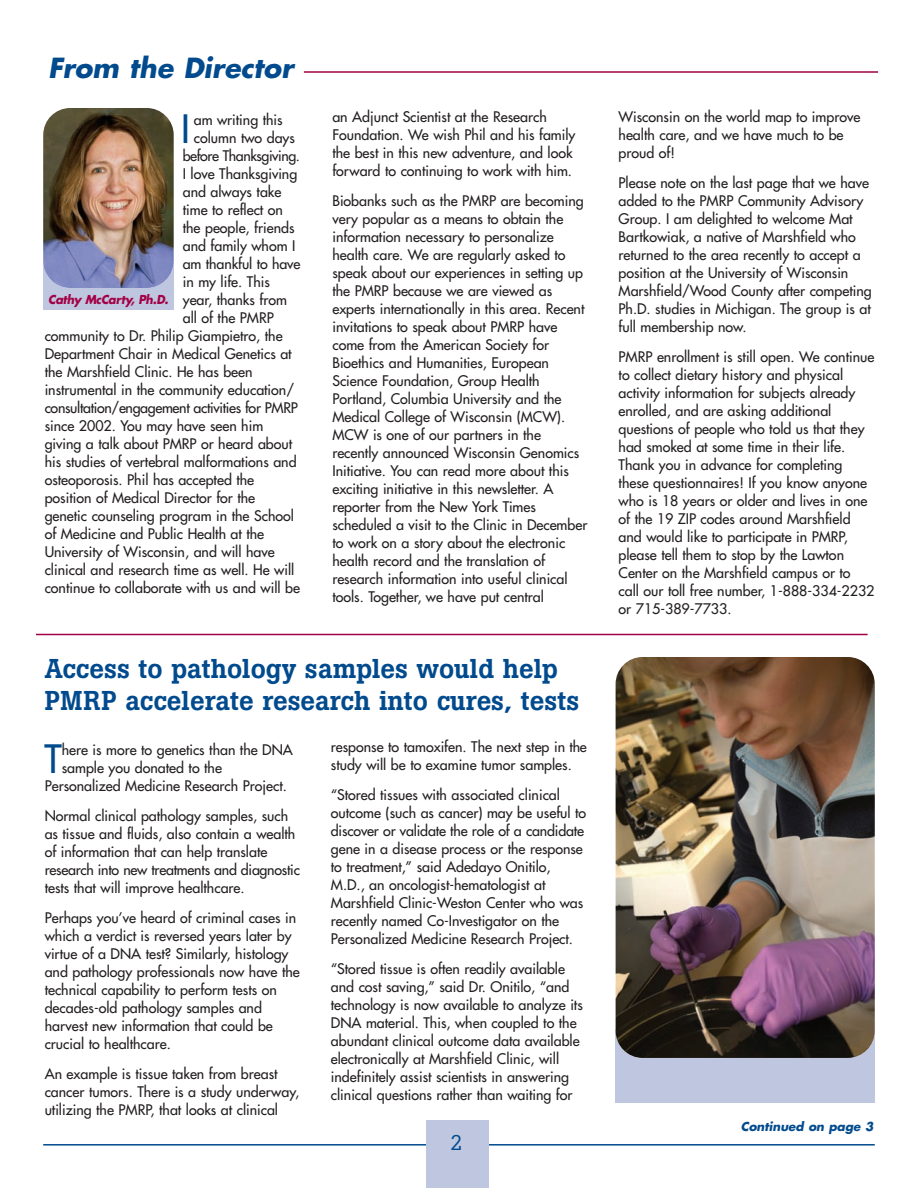
<style>
.page{position:relative;width:918px;height:1188px;background:#fff}
.page>*{position:absolute;margin:0;border:0;box-sizing:border-box;transform-origin:0 0}
.t1{font:38.1px "Futura";color:#004a8d}
.t2{font:500 27px/32.4px "Boton";color:#004a8d}
.t3{font:italic 700 27px "Futura";color:#004a8d}
.t4{font:21px "Boton";color:#004a8d}
.t5{font:14.25px/18px "Futura";color:#231f20}
.t6{font:14.25px "Futura";letter-spacing:-.025em;color:#231f20}
.t7{font:14.25px "Futura";letter-spacing:-.03em;color:#231f20}
.t8{font:italic 700 12px "Futura";letter-spacing:-.03em;color:#a30146;scale:.95 1}
.t9{font:italic 700 12px "Futura";color:#004a8d}
</style>
<div class="page">
<div style="left:43px;top:256px;width:131px;height:54px;background:#bfc7e0"></div>
<hr style="left:43px;top:1144px;width:832px;height:2px;background:#004a8d">
<div style="left:426px;top:1121px;width:63px;height:67px;background:#bfc7e0"></div>
<hr style="left:304px;top:71px;width:574px;height:2px;background:#a30146">
<hr style="left:36px;top:634px;width:832px;height:1px;background:#a30146">
<img style="left:43px;top:108px;width:131px;height:180px;border-radius:27px">
<div style="left:616px;top:1030px;width:259px;height:73px;background:#bfc7e0"></div>
<img style="left:616px;top:657px;width:259px;height:401px;border-radius:27px">
<h2 class="t3" style="left:48px;top:55px;width:247px">From the Director</h2>
<h1 class="t1" style="left:181px;top:110px;width:10px">I</h1>
<p class="t5" style="left:194px;top:111px;width:90px">am writing this</p>
<p class="t5" style="left:194px;top:129px;width:103px">column two days</p>
<p class="t7" style="left:183px;top:148px;width:119px">before Thanksgiving.</p>
<p class="t5" style="left:183px;top:165px;width:116px">I love Thanksgiving</p>
<p class="t5" style="left:183px;top:183px;width:100px">and always take</p>
<p class="t5" style="left:183px;top:201px;width:102px">time to reflect on</p>
<p class="t5" style="left:183px;top:219px;width:113px">the people, friends</p>
<p class="t5" style="left:183px;top:237px;width:114px">and family whom I</p>
<p class="t5" style="left:183px;top:255px;width:119px">am thankful to have</p>
<p class="t5" style="left:183px;top:273px;width:89px">in my life. This</p>
<p class="t5" style="left:183px;top:291px;width:106px">year, thanks from</p>
<p class="t5" style="left:183px;top:309px;width:93px">all of the PMRP</p>
<p class="t5" style="left:45px;top:327px;width:239px">community to Dr. Philip Giampietro, the</p>
<p class="t5" style="left:45px;top:345px;width:248px">Department Chair in Medical Genetics at</p>
<p class="t5" style="left:45px;top:363px;width:209px">the Marshfield Clinic. He has been</p>
<p class="t5" style="left:45px;top:381px;width:251px">instrumental in the community education/</p>
<p class="t6" style="left:45px;top:400px;width:255px">consultation/engagement activities for PMRP</p>
<p class="t5" style="left:45px;top:417px;width:220px">since 2002. You may have seen him</p>
<p class="t5" style="left:45px;top:435px;width:249px">giving a talk about PMRP or heard about</p>
<p class="t5" style="left:45px;top:453px;width:253px">his studies of vertebral malformations and</p>
<p class="t5" style="left:45px;top:471px;width:211px">osteoporosis. Phil has accepted the</p>
<p class="t5" style="left:45px;top:489px;width:212px">position of Medical Director for the</p>
<p class="t5" style="left:45px;top:507px;width:251px">genetic counseling program in the School</p>
<p class="t5" style="left:45px;top:525px;width:221px">of Medicine and Public Health at the</p>
<p class="t5" style="left:45px;top:543px;width:232px">University of Wisconsin, and will have</p>
<p class="t5" style="left:45px;top:561px;width:251px">clinical and research time as well. He will</p>
<p class="t5" style="left:45px;top:579px;width:257px">continue to collaborate with us and will be</p>
<p class="t8" style="left:48px;top:294px;width:128px">Cathy McCarty, Ph.D.</p>
<p class="t5" style="left:332px;top:109px;width:245px">an Adjunct Scientist at the Research Foundation. We wish Phil and his family the best in this new adventure, and look forward to continuing to work with him.</p>
<p class="t5" style="left:332px;top:193px;width:256px">Biobanks such as the PMRP are becoming very popular as a means to obtain the information necessary to personalize health care. We are regularly asked to speak about our experiences in setting up the PMRP because we are viewed as experts internationally in this area. Recent invitations to speak about PMRP have come from the American Society for Bioethics and Humanities, European Science Foundation, Group Health Portland, Columbia University and the Medical College of Wisconsin (MCW).<br>MCW is one of our partners in the recently announced Wisconsin Genomics Initiative. You can read more about this exciting initiative in this newsletter. A reporter from the New York Times scheduled a visit to the Clinic in December to work on a story about the electronic health record and the translation of research information into useful clinical tools. Together, we have put central</p>
<h2 class="t2" style="left:45px;top:655px;width:536px">Access to pathology samples would help<br>PMRP accelerate research into cures, tests</h2>
<h1 class="t1" style="left:45px;top:740px;width:19px">T</h1>
<p class="t5" style="left:62px;top:741px;width:233px">here is more to genetics than the DNA</p>
<p class="t5" style="left:331px;top:739px;width:258px">response to tamoxifen. The next step in the study will be to examine tumor samples.</p>
<p class="t5" style="left:331px;top:787px;width:257px">“Stored tissues with associated clinical outcome (such as cancer) may be useful to discover or validate the role of a candidate gene in a disease process or the response to treatment,” said Adedayo Onitilo, M.D., an oncologist-hematologist at Marshfield Clinic-Weston Center who was recently named Co-Investigator on the Personalized Medicine Research Project.</p>
<p class="t5" style="left:331px;top:961px;width:253px">“Stored tissue is often readily available and cost saving,” said Dr. Onitilo, “and technology is now available to analyze its DNA material. This, when coupled to the abundant clinical outcome data available electronically at Marshfield Clinic, will indefinitely assist scientists in answering clinical questions rather than waiting for</p>
<p class="t5" style="left:62px;top:759px;width:162px">sample you donated to the</p>
<p class="t5" style="left:45px;top:777px;width:244px">Personalized Medicine Research Project.</p>
<p class="t5" style="left:45px;top:807px;width:257px">Normal clinical pathology samples, such as tissue and fluids, also contain a wealth of information that can help translate research into new treatments and diagnostic tests that will improve healthcare.</p>
<p class="t5" style="left:45px;top:909px;width:257px">Perhaps you’ve heard of criminal cases in which a verdict is reversed years later by virtue of a DNA test? Similarly, histology and pathology professionals now have the technical capability to perform tests on decades-old pathology samples and harvest new information that could be crucial to healthcare.</p>
<p class="t5" style="left:45px;top:1065px;width:256px">An example is tissue taken from breast cancer tumors. There is a study underway, utilizing the PMRP, that looks at clinical</p>
<h3 class="t4" style="left:451px;top:1135px;width:14px">2</h3>
<p class="t5" style="left:619px;top:109px;width:243px">Wisconsin on the world map to improve health care, and we have much to be proud of!</p>
<p class="t5" style="left:619px;top:175px;width:255px">Please note on the last page that we have added to the PMRP Community Advisory Group. I am delighted to welcome Mat Bartkowiak, a native of Marshfield who returned to the area recently to accept a position at the University of Wisconsin Marshfield/Wood County after competing Ph.D. studies in Michigan. The group is at full membership now.</p>
<p class="t5" style="left:619px;top:349px;width:257px">PMRP enrollment is still open. We continue to collect dietary history and physical activity information for subjects already enrolled, and are asking additional questions of people who told us that they had smoked at some time in their life.<br>Thank you in advance for completing these questionnaires! If you know anyone who is 18 years or older and lives in one of the 19 ZIP codes around Marshfield and would like to participate in PMRP, please tell them to stop by the Lawton Center on the Marshfield campus or to call our toll free number, 1-888-334-2232 or 715-389-7733.</p>
<p class="t9" style="left:741px;top:1121px;width:134px">Continued on page 3</p>
</div>
